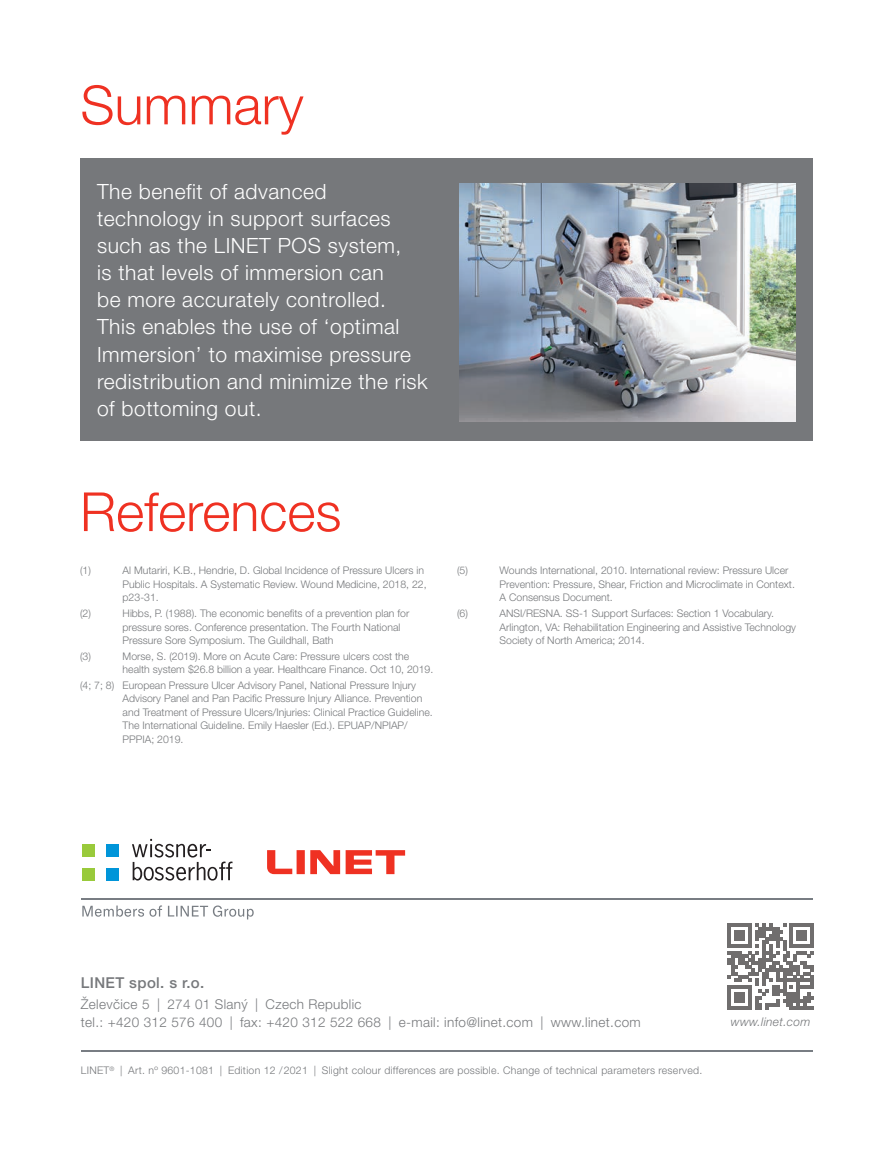
<style>
.page{position:relative;width:894px;height:1149px;background:#fff}
.page>*{position:absolute;margin:0;border:0;box-sizing:border-box;transform-origin:0 0}
.t1{font:300 54px "Helvetica Neue LT Pro";color:#ef3122}
.t2{font:300 21px/27px "Helvetica Neue LT Pro";letter-spacing:.025em;color:#fff}
.t3{font:500 15px "Helvetica Neue LT Pro";letter-spacing:.025em;color:#76787b}
.t4{font:300 13.5px/18px "Helvetica Neue LT Pro";letter-spacing:.025em;color:#76787b}
.t5{font:italic 300 12px "Helvetica Neue LT Pro";letter-spacing:.025em;color:#76787b}
.t6{font:300 10.5px/13.5px "Helvetica Neue LT Pro";color:#76787b}
.t7{font:300 10.5px "Helvetica Neue LT Pro";letter-spacing:.025em;color:#76787b}
</style>
<div class="page">
<div style="left:80px;top:159px;width:732px;height:282px;background:#76787b"></div>
<img style="left:459px;top:183px;width:336px;height:238px">
<svg style="left:727px;top:923px;width:86px;height:86px"></svg>
<svg style="left:267px;top:850px;width:138px;height:23px"></svg>
<div style="left:82px;top:867px;width:12px;height:13px;background:#99ca3b"></div>
<div style="left:106px;top:867px;width:12px;height:13px;background:#0095d9"></div>
<div style="left:82px;top:843px;width:12px;height:12px;background:#99ca3b"></div>
<div style="left:106px;top:843px;width:12px;height:12px;background:#0095d9"></div>
<svg style="left:132px;top:838px;width:100px;height:42px"></svg>
<svg style="left:82px;top:905px;width:171px;height:14px"></svg>
<hr style="left:81px;top:897px;width:731px;height:1px;background:#787d83">
<hr style="left:81px;top:1049px;width:731px;height:1px;background:#787d83">
<h1 class="t1" style="left:80px;top:72px;width:225px">Summary</h1>
<p class="t2" style="left:97px;top:178px;width:332px">The benefit of advanced technology in support surfaces such as the LINET POS system,<br>is that levels of immersion can<br>be more accurately controlled.<br>This enables the use of ‘optimal<br>Immersion’ to maximise pressure redistribution and minimize the risk of bottoming out.</p>
<h1 class="t1" style="left:80px;top:478px;width:263px">References</h1>
<p class="t6" style="left:80px;top:563px;width:12px">(1)</p>
<p class="t6" style="left:123px;top:563px;width:305px">Al Mutariri, K.B., Hendrie, D. Global Incidence of Pressure Ulcers in<br>Public Hospitals. A Systematic Review. Wound Medicine, 2018, 22, p23-31.</p>
<p class="t6" style="left:80px;top:606px;width:12px">(2)</p>
<p class="t6" style="left:123px;top:606px;width:288px">Hibbs, P. (1988). The economic benefits of a prevention plan for pressure sores. Conference presentation. The Fourth National<br>Pressure Sore Symposium. The Guildhall, Bath</p>
<p class="t6" style="left:80px;top:648px;width:12px">(3)</p>
<p class="t6" style="left:123px;top:648px;width:312px">Morse, S. (2019). More on Acute Care: Pressure ulcers cost the health system $26.8 billion a year. Healthcare Finance. Oct 10, 2019.</p>
<p class="t6" style="left:123px;top:678px;width:311px;text-indent:-43px">(4; 7; 8) European Pressure Ulcer Advisory Panel, National Pressure Injury Advisory Panel and Pan Pacific Pressure Injury Alliance. Prevention and Treatment of Pressure Ulcers/Injuries: Clinical Practice Guideline.<br>The International Guideline. Emily Haesler (Ed.). EPUAP/NPIAP/ PPPIA; 2019.</p>
<p class="t6" style="left:457px;top:563px;width:12px">(5)</p>
<p class="t6" style="left:499px;top:563px;width:297px">Wounds International, 2010. International review: Pressure Ulcer<br>Prevention: Pressure, Shear, Friction and Microclimate in Context.<br>A Consensus Document.</p>
<p class="t6" style="left:457px;top:606px;width:12px">(6)</p>
<p class="t6" style="left:499px;top:606px;width:298px">ANSI/RESNA. SS-1 Support Surfaces: Section 1 Vocabulary.<br>Arlington, VA: Rehabilitation Engineering and Assistive Technology<br>Society of North America; 2014.</p>
<h3 class="t3" style="left:81px;top:973px;width:125px">LINET spol. s r.o.</h3>
<p class="t4" style="left:81px;top:994px;width:561px">Želevčice 5 | 274 01 Slaný | Czech Republic<br>tel.: +420 312 576 400 | fax: +420 312 522 668 | e-mail: info@linet.com | www.linet.com</p>
<p class="t7" style="left:81px;top:1063px;width:622px">LINET<sup>®</sup> | Art. nº 9601-1081 | Edition 12 /2021 | Slight colour differences are possible. Change of technical parameters reserved.</p>
<p class="t5" style="left:730px;top:1014px;width:81px">www.linet.com</p>
</div>
